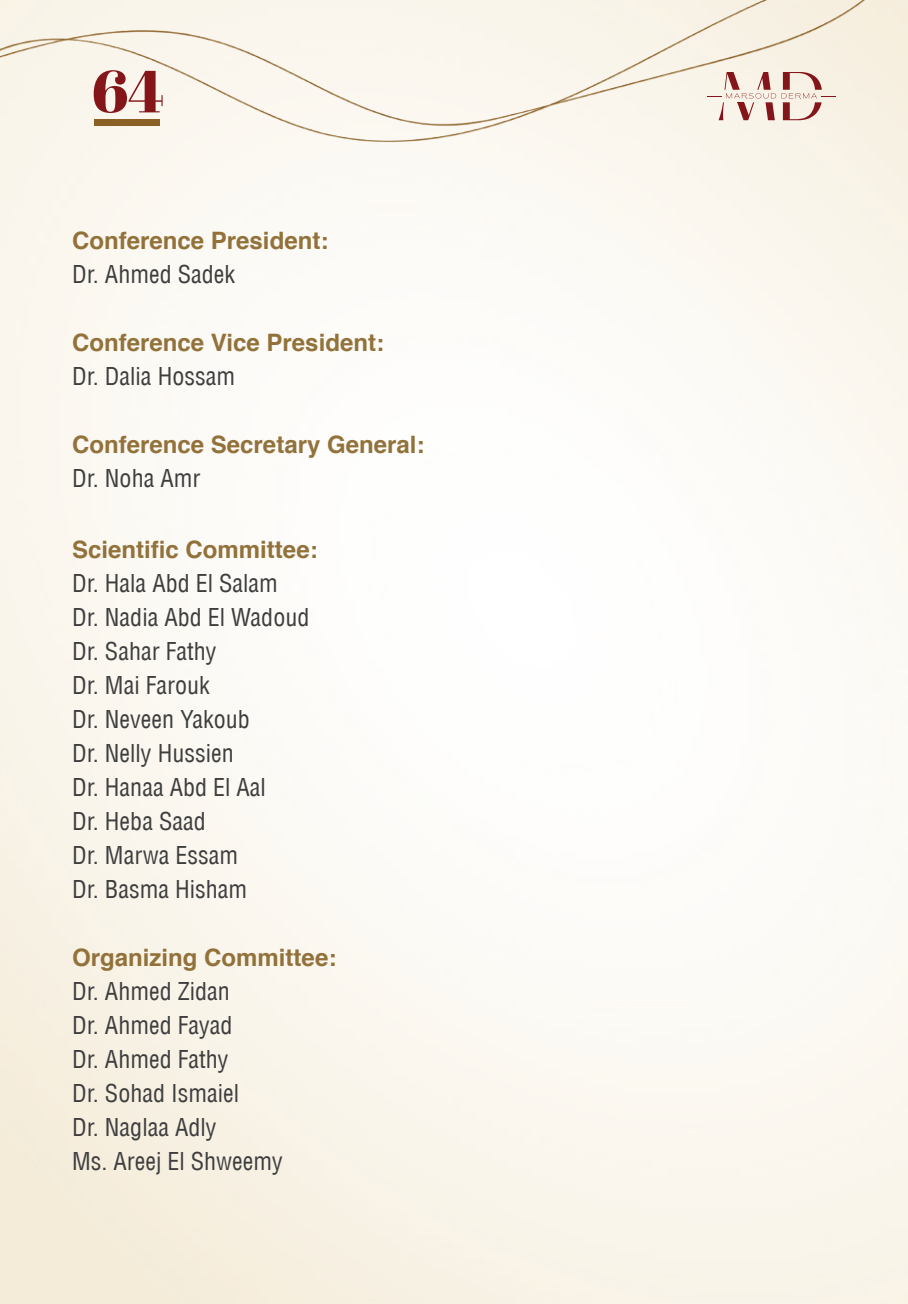
<style>
.page{position:relative;width:908px;height:1304px;background:#fff}
.page>*{position:absolute;margin:0;border:0;box-sizing:border-box;transform-origin:0 0}
.t1{font:59.4px "Abril Fatface";color:#841518}
.t2{font:condensed 24px/34px "Helvetica LT";color:#3e3e3f}
.t3{font:700 24px "Helvetica";color:#92723a}
</style>
<div class="page">
<img style="left:0;top:0;width:869px;height:170px">
<div style="left:94px;top:119px;width:66px;height:7px;background:#8a6025"></div>
<svg style="left:707px;top:72px;width:68px;height:48px"></svg>
<svg style="left:781px;top:72px;width:53px;height:48px"></svg>
<h1 class="t1" style="left:92px;top:50px;width:74px">64</h1>
<p class="t3" style="left:72px;top:221px;width:258px">Conference President:</p>
<p class="t2" style="left:72px;top:257px;width:164px">Dr. Ahmed Sadek</p>
<p class="t3" style="left:72px;top:323px;width:313px">Conference Vice President:</p>
<p class="t2" style="left:72px;top:359px;width:164px">Dr. Dalia Hossam</p>
<p class="t3" style="left:72px;top:425px;width:354px">Conference Secretary General:</p>
<p class="t2" style="left:72px;top:461px;width:130px">Dr. Noha Amr</p>
<p class="t3" style="left:72px;top:530px;width:247px">Scientific Committee:</p>
<p class="t2" style="left:72px;top:566px;width:239px">Dr. Hala Abd El Salam<br>Dr. Nadia Abd El Wadoud<br>Dr. Sahar Fathy<br>Dr. Mai Farouk<br>Dr. Neveen Yakoub<br>Dr. Nelly Hussien<br>Dr. Hanaa Abd El Aal<br>Dr. Heba Saad<br>Dr. Marwa Essam<br>Dr. Basma Hisham</p>
<p class="t3" style="left:72px;top:938px;width:266px">Organizing Committee:</p>
<p class="t2" style="left:72px;top:974px;width:212px">Dr. Ahmed Zidan<br>Dr. Ahmed Fayad<br>Dr. Ahmed Fathy<br>Dr. Sohad Ismaiel<br>Dr. Naglaa Adly<br>Ms. Areej El Shweemy</p>
</div>
